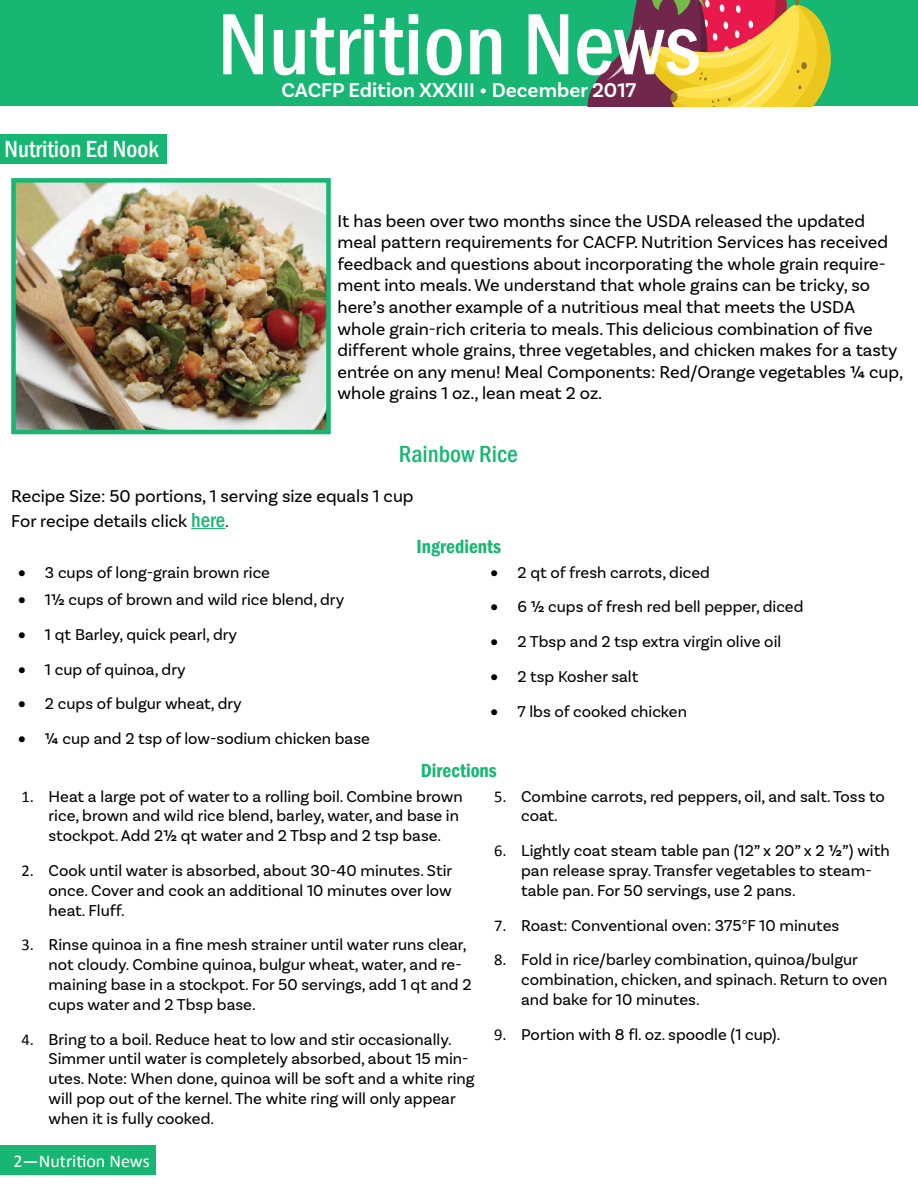
<style>
.page{position:relative;width:918px;height:1188px;background:#fff}
.page>*{position:absolute;margin:0;border:0;box-sizing:border-box;transform-origin:0 0}
.t1{font:500 condensed 90px "Franklin Gothic";color:#fff}
.t2{font:500 condensed 24px "Franklin Gothic";color:#fff}
.t3{font:500 condensed 24px "Franklin Gothic";color:#17b673}
.t4{font:600 21px "Basic Sans";color:#fff}
.t5{font:600 condensed 19.5px "Franklin Gothic";color:#17b673}
.t6{font:18px/21.6px "Basic Sans";color:#000}
.t7{font:18px "Calibri";color:#fff}
.t8{font:16.5px/19.8px "Basic Sans";color:#000}
.s1{font-family:"Franklin Gothic";font-weight:500;font-stretch:condensed;font-size:21px;color:#17b673}
.s2{font-size:16.5px}
.s3{font-family:"Calibri"}
</style>
<div class="page">
<div style="left:0;top:0;width:918px;height:106px;background:#17b673"></div>
<svg style="left:588px;top:0;width:243px;height:107px;background:#af8f4c"></svg>
<div style="left:0;top:1145px;width:156px;height:29px;background:#17b673"></div>
<img style="left:16px;top:183px;width:310px;height:246px">
<div style="left:11px;top:178px;width:320px;height:256px;border:4px solid #17b673"></div>
<div style="left:0;top:134px;width:166px;height:30px;background:#17b673"></div>
<hr style="left:191px;top:528px;width:34px;height:1px;background:#17b673">
<h2 class="t2" style="left:4px;top:133px;width:156px">Nutrition Ed Nook</h2>
<h1 class="t1" style="left:218px;top:-15px;width:484px">Nutrition News</h1>
<p class="t4" style="left:282px;top:77px;width:356px">CACFP Edition XXXIII • December 2017</p>
<p class="t6" style="left:338px;top:210px;width:567px">It has been over two months since the USDA released the updated meal pattern requirements for CACFP. Nutrition Services has received feedback and questions about incorporating the whole grain require&shy;ment into meals. We understand that whole grains can be tricky, so here’s another example of a nutritious meal that meets the USDA whole grain-rich criteria to meals. This delicious combination of five different whole grains, three vegetables, and chicken makes for a tasty entrée on any menu! Meal Components: Red/Orange vegetables ¼ cup, whole grains 1 oz., lean meat 2 oz.</p>
<h2 class="t3" style="left:399px;top:438px;width:120px">Rainbow Rice</h2>
<p class="t6" style="left:11px;top:483px;width:404px;line-height:25.2px">Recipe Size: 50 portions, 1 serving size equals 1 cup<br>For recipe details click <span class="s1">here</span><span class="s2">.</span></p>
<p class="t5" style="left:417px;top:534px;width:86px">Ingredients</p>
<p class="t8" style="left:18px;top:562px;width:254px">• 3 cups of long-grain brown rice</p>
<p class="t8" style="left:18px;top:589px;width:328px">• 1½ cups of brown and wild rice blend, dry</p>
<p class="t8" style="left:18px;top:624px;width:221px">• 1 qt Barley, quick pearl, dry</p>
<p class="t8" style="left:18px;top:659px;width:169px">• 1 cup of quinoa, dry</p>
<p class="t8" style="left:18px;top:694px;width:225px">• 2 cups of bulgur wheat, dry</p>
<p class="t8" style="left:18px;top:729px;width:353px">• ¼ cup and 2 tsp of low-sodium chicken base</p>
<p class="t8" style="left:491px;top:562px;width:221px">• 2 qt of fresh carrots, diced</p>
<p class="t8" style="left:491px;top:597px;width:314px">• 6 ½ cups of fresh red bell pepper, diced</p>
<p class="t8" style="left:491px;top:632px;width:292px">• 2 Tbsp and 2 tsp extra virgin olive oil</p>
<p class="t8" style="left:491px;top:667px;width:149px">• 2 tsp Kosher salt</p>
<p class="t8" style="left:491px;top:701px;width:198px">• 7 lbs of cooked chicken</p>
<p class="t5" style="left:421px;top:758px;width:78px">Directions</p>
<p class="t8" style="left:49px;top:786px;width:416px;text-indent:-27px"><span class="s3">1.</span> Heat a large pot of water to a rolling boil. Combine brown rice, brown and wild rice blend, barley, water, and base in stockpot. Add 2½ qt water and 2 Tbsp and 2 tsp base.</p>
<p class="t8" style="left:49px;top:861px;width:405px;text-align:justify;text-indent:-27px"><span class="s3">2.</span> Cook until water is absorbed, about 30-40 minutes. Stir once. Cover and cook an additional 10 minutes over low heat. Fluff.</p>
<p class="t8" style="left:49px;top:935px;width:425px;text-indent:-27px"><span class="s3">3.</span> Rinse quinoa in a fine mesh strainer until water runs clear, not cloudy. Combine quinoa, bulgur wheat, water, and re&shy;maining base in a stockpot. For 50 servings, add 1 qt and 2 cups water and 2 Tbsp base.</p>
<p class="t8" style="left:49px;top:1029px;width:428px;text-indent:-27px"><span class="s3">4.</span> Bring to a boil. Reduce heat to low and stir occasionally.<br>Simmer until water is completely absorbed, about 15 min&shy;utes. Note: When done, quinoa will be soft and a white ring will pop out of the kernel. The white ring will only appear when it is fully cooked.</p>
<p class="t8" style="left:521px;top:786px;width:365px;text-indent:-27px"><span class="s3">5.</span> Combine carrots, red peppers, oil, and salt. Toss to coat.</p>
<p class="t8" style="left:521px;top:841px;width:370px;text-indent:-27px"><span class="s3">6.</span> Lightly coat steam table pan (12” x 20” x 2 ½”) with pan release spray. Transfer vegetables to steam&shy;table pan. For 50 servings, use 2 pans.</p>
<p class="t8" style="left:494px;top:915px;width:347px"><span class="s3">7.</span> Roast: Conventional oven: 375°F 10 minutes</p>
<p class="t8" style="left:521px;top:950px;width:368px;text-indent:-27px"><span class="s3">8.</span> Fold in rice/barley combination, quinoa/bulgur combination, chicken, and spinach. Return to oven and bake for 10 minutes.</p>
<p class="t8" style="left:494px;top:1024px;width:288px"><span class="s3">9.</span> Portion with 8 fl. oz. spoodle (1 cup).</p>
<p class="t7" style="left:14px;top:1149px;width:138px">2—Nutrition News</p>
</div>
